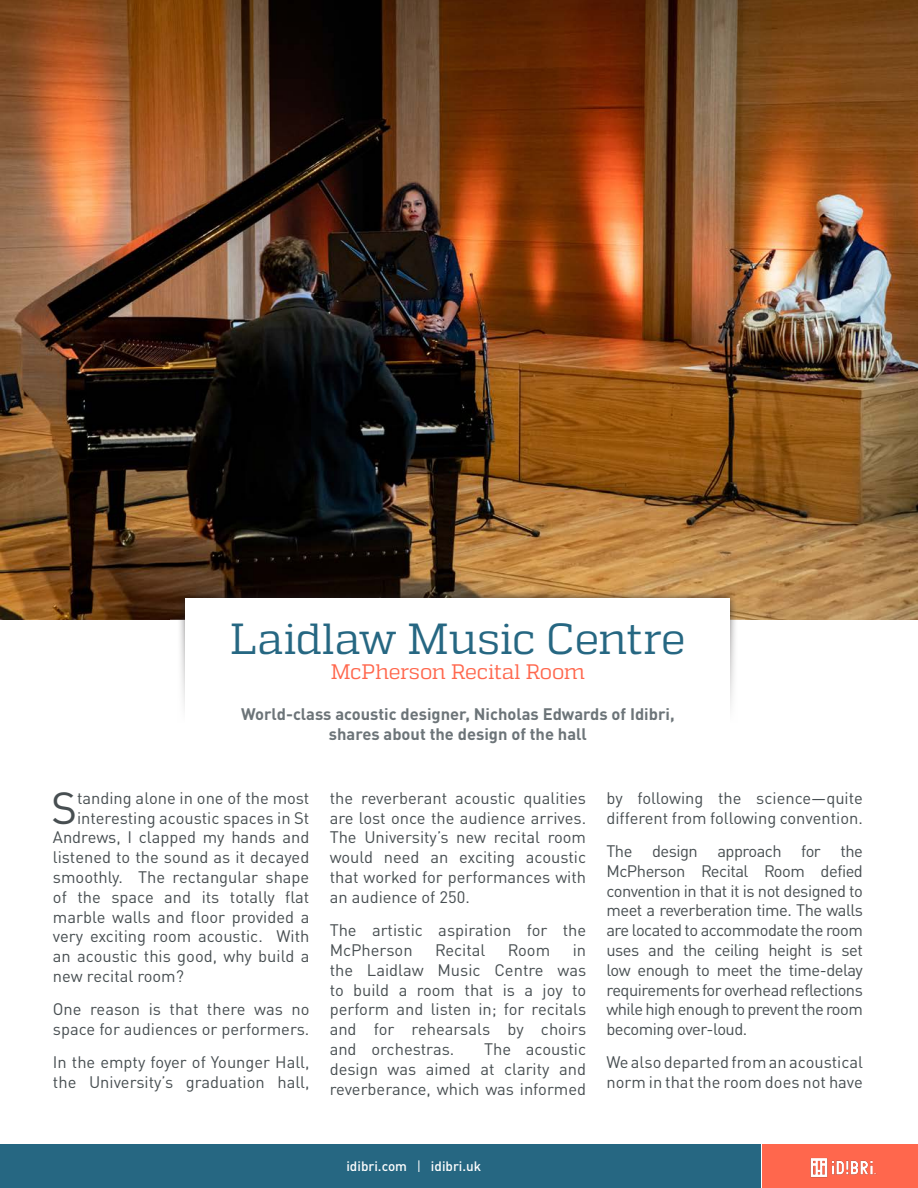
<style>
.page{position:relative;width:918px;height:1188px;background:#fff}
.page>*{position:absolute;margin:0;border:0;box-sizing:border-box;transform-origin:0 0}
.t1{font:44.25px "DIN Pro";color:#474e51}
.t2{font:43.5px "Quadon";letter-spacing:-.01em;color:#266782}
.t3{font:21px "Quadon";letter-spacing:-.015em;color:#ff674d}
.t4{font:16.5px/19.8px "DIN Pro";color:#474e51}
.t5{font:700 16.5px "DIN Pro";color:#6c7478}
.t6{font:500 13.5px "DIN Pro";color:#fff}
.s1{font-weight:400}
</style>
<div class="page">
<div style="left:0;top:1145px;width:761px;height:43px;background:#266782"></div>
<div style="left:762px;top:1145px;width:156px;height:43px;background:#ff674d"></div>
<img style="left:810px;top:1158px;width:67px;height:19px">
<img style="left:0;top:0;width:918px;height:620px">
<div style="left:178px;top:590px;width:560px;height:173px;background:#231f20;opacity:.75"></div>
<div style="left:186px;top:598px;width:544px;height:157px;background:#fff"></div>
<div style="left:171px;top:619px;width:574px;height:144px;background:#fff"></div>
<p class="t2" style="left:230px;top:614px;width:457px">Laidlaw Music Centre</p>
<p class="t3" style="left:331px;top:660px;width:256px">McPherson Recital Room</p>
<p class="t5" style="left:241px;top:700px;width:435px">World-class acoustic designer, Nicholas Edwards of Idibri,</p>
<p class="t5" style="left:329px;top:720px;width:260px">shares about the design of the hall</p>
<p class="t1" style="left:51px;top:773px;width:28px">S</p>
<p class="t4" style="left:77px;top:786px;width:234px">tanding alone in one of the most</p>
<p class="t4" style="left:77px;top:806px;width:234px">interesting acoustic spaces in St</p>
<p class="t4" style="left:53px;top:826px;width:258px">Andrews, I clapped my hands and</p>
<p class="t4" style="left:53px;top:846px;width:258px">listened to the sound as it decayed</p>
<p class="t4" style="left:53px;top:866px;width:258px">smoothly. The rectangular shape</p>
<p class="t4" style="left:53px;top:885px;width:258px">of the space and its totally flat</p>
<p class="t4" style="left:53px;top:905px;width:258px">marble walls and floor provided a</p>
<p class="t4" style="left:53px;top:925px;width:258px">very exciting room acoustic. With</p>
<p class="t4" style="left:53px;top:945px;width:258px">an acoustic this good, why build a</p>
<p class="t4" style="left:53px;top:965px;width:133px">new recital room?</p>
<p class="t4" style="left:53px;top:998px;width:258px">One reason is that there was no space for audiences or performers.</p>
<p class="t4" style="left:53px;top:1051px;width:258px">In the empty foyer of Younger Hall, the University’s graduation hall,</p>
<p class="t4" style="left:330px;top:786px;width:258px;text-align:justify">the reverberant acoustic qualities are lost once the audience arrives.<br>The University’s new recital room would need an exciting acoustic that worked for performances with an audience of 250.</p>
<p class="t4" style="left:330px;top:919px;width:258px">The artistic aspiration for the<br>McPherson</p>
<p class="t4" style="left:330px;top:939px;width:258px;text-align:justify;text-indent:243px">in the Laidlaw Music Centre was to build a room that is a joy to perform and listen in; for recitals and for rehearsals by choirs and orchestras.</p>
<p class="t4" style="left:435px;top:939px;width:52px">Recital</p>
<p class="t4" style="left:508px;top:939px;width:44px">Room</p>
<p class="t4" style="left:330px;top:1038px;width:258px;text-align:justify;text-indent:154px">The acoustic design was aimed at clarity and reverberance, which was informed</p>
<p class="t4" style="left:606px;top:786px;width:258px">by following the science—quite different from following convention.</p>
<p class="t4" style="left:606px;top:840px;width:258px;text-align:justify">The design approach for the McPherson Recital Room defied convention in that it is not designed to meet a reverberation time. The walls are located to accommodate the room uses and the ceiling height is set low enough to meet the time-delay requirements for overhead reflections while high enough to prevent the room becoming over-loud.</p>
<p class="t4" style="left:606px;top:1051px;width:258px">We also departed from an acoustical norm in that the room does not have</p>
<p class="t6" style="left:346px;top:1155px;width:136px">idibri.com <span class="s1">|</span> idibri.uk</p>
</div>
